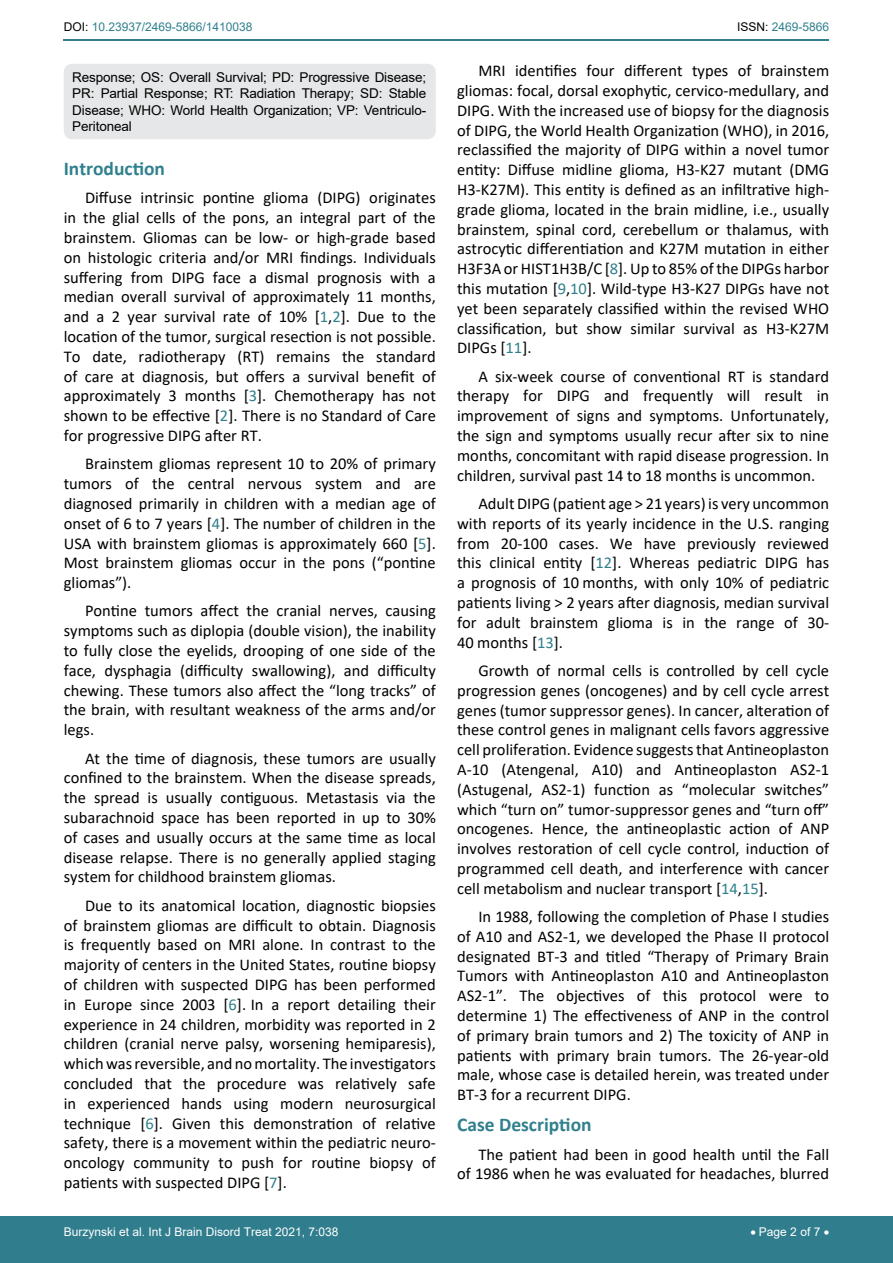
<style>
.page{position:relative;width:893px;height:1263px;background:#fff}
.page>*{position:absolute;margin:0;border:0;box-sizing:border-box;transform-origin:0 0}
.t1{font:700 19.5px "Calibri";color:#30808d}
.t2{font:16.5px/19.8px "Calibri";color:#000;text-align:justify}
.t3{font:13.5px/16.2px "Arial";letter-spacing:-.01em;color:#000;text-align:justify}
.t4{font:12px "Arial";color:#fff}
.t5{font:12px "Arial";color:#30808d}
.s1{color:#000}
.s2{color:#30808d}
</style>
<div class="page">
<hr style="left:64px;top:40px;width:765px;height:1px;background:#30808d">
<div style="left:0;top:1217px;width:893px;height:46px;background:#307d8d"></div>
<div style="left:64px;top:64px;width:372px;height:75px;background:#e6e7e8;border-radius:9px"></div>
<p class="t5" style="left:64px;top:19px;width:190px"><span class="s1">DOI:</span> 10.23937/2469-5866/1410038</p>
<p class="t5" style="left:737px;top:19px;width:94px"><span class="s1">ISSN:</span> 2469-5866</p>
<p class="t3" style="left:72px;top:69px;width:355px">Response; OS: Overall Survival; PD: Progressive Disease; PR: Partial Response; RT: Radiation Therapy; SD: Stable Disease; WHO: World Health Organization; VP: Ventriculo-Peritoneal</p>
<p class="t1" style="left:64px;top:155px;width:103px">Introduction</p>
<p class="t2" style="left:64px;top:188px;width:374px;text-indent:21px">Diffuse intrinsic pontine glioma (DIPG) originates in the glial cells of the pons, an integral part of the brainstem. Gliomas can be low- or high-grade based on histologic criteria and/or MRI findings. Individuals suffering from DIPG face a dismal prognosis with a median overall survival of approximately 11 months, and a 2 year survival rate of 10% [<span class="s2">1</span>,<span class="s2">2</span>]. Due to the location of the tumor, surgical resection is not possible.<br>To date, radiotherapy (RT) remains the standard of care at diagnosis, but offers a survival benefit of approximately 3 months [<span class="s2">3</span>]. Chemotherapy has not shown to be effective [<span class="s2">2</span>]. There is no Standard of Care for progressive DIPG after RT.</p>
<p class="t2" style="left:64px;top:454px;width:374px;text-indent:21px">Brainstem gliomas represent 10 to 20% of primary tumors of the central nervous system and are diagnosed primarily in children with a median age of onset of 6 to 7 years [<span class="s2">4</span>]. The number of children in the USA with brainstem gliomas is approximately 660 [<span class="s2">5</span>].<br>Most brainstem gliomas occur in the pons (“pontine gliomas”).</p>
<p class="t2" style="left:64px;top:601px;width:374px;text-indent:21px">Pontine tumors affect the cranial nerves, causing symptoms such as diplopia (double vision), the inability to fully close the eyelids, drooping of one side of the face, dysphagia (difficulty swallowing), and difficulty chewing. These tumors also affect the “long tracks” of the brain, with resultant weakness of the arms and/or legs.</p>
<p class="t2" style="left:64px;top:748px;width:374px;text-indent:21px">At the time of diagnosis, these tumors are usually confined to the brainstem. When the disease spreads, the spread is usually contiguous. Metastasis via the subarachnoid space has been reported in up to 30% of cases and usually occurs at the same time as local disease relapse. There is no generally applied staging system for childhood brainstem gliomas.</p>
<p class="t2" style="left:64px;top:895px;width:374px;text-indent:21px">Due to its anatomical location, diagnostic biopsies of brainstem gliomas are difficult to obtain. Diagnosis is frequently based on MRI alone. In contrast to the majority of centers in the United States, routine biopsy of children with suspected DIPG has been performed in Europe since 2003 [<span class="s2">6</span>]. In a report detailing their experience in 24 children, morbidity was reported in 2 children (cranial nerve palsy, worsening hemiparesis), which was reversible, and no mortality. The investigators concluded that the procedure was relatively safe in experienced hands using modern neurosurgical technique [<span class="s2">6</span>]. Given this demonstration of relative safety, there is a movement within the pediatric neuro&shy;oncology community to push for routine biopsy of patients with suspected DIPG [<span class="s2">7</span>].</p>
<p class="t2" style="left:457px;top:60px;width:374px;text-indent:21px">MRI identifies four different types of brainstem gliomas: focal, dorsal exophytic, cervico-medullary, and DIPG. With the increased use of biopsy for the diagnosis of DIPG, the World Health Organization (WHO), in 2016, reclassified the majority of DIPG within a novel tumor entity: Diffuse midline glioma, H3-K27 mutant (DMG H3-K27M). This entity is defined as an infiltrative high&shy;grade glioma, located in the brain midline, i.e., usually brainstem, spinal cord, cerebellum or thalamus, with astrocytic differentiation and K27M mutation in either H3F3A or HIST1H3B/C [<span class="s2">8</span>]. Up to 85% of the DIPGs harbor this mutation [<span class="s2">9</span>,<span class="s2">10</span>]. Wild-type H3-K27 DIPGs have not yet been separately classified within the revised WHO classification, but show similar survival as H3-K27M DIPGs [<span class="s2">11</span>].</p>
<p class="t2" style="left:457px;top:366px;width:374px;text-indent:21px">A six-week course of conventional RT is standard therapy for DIPG and frequently will result in improvement of signs and symptoms. Unfortunately, the sign and symptoms usually recur after six to nine months, concomitant with rapid disease progression. In children, survival past 14 to 18 months is uncommon.</p>
<p class="t2" style="left:457px;top:493px;width:374px;text-indent:21px">Adult DIPG (patient age &gt; 21 years) is very uncommon with reports of its yearly incidence in the U.S. ranging from 20-100 cases. We have previously reviewed this clinical entity [<span class="s2">12</span>]. Whereas pediatric DIPG has a prognosis of 10 months, with only 10% of pediatric patients living &gt; 2 years after diagnosis, median survival for adult brainstem glioma is in the range of 30- 40 months [<span class="s2">13</span>].</p>
<p class="t2" style="left:457px;top:660px;width:374px;text-indent:21px">Growth of normal cells is controlled by cell cycle progression genes (oncogenes) and by cell cycle arrest genes (tumor suppressor genes). In cancer, alteration of these control genes in malignant cells favors aggressive cell proliferation. Evidence suggests that Antineoplaston A-10 (Atengenal, A10) and Antineoplaston AS2-1 (Astugenal, AS2-1) function as “molecular switches” which “turn on” tumor-suppressor genes and “turn off” oncogenes. Hence, the antineoplastic action of ANP involves restoration of cell cycle control, induction of programmed cell death, and interference with cancer cell metabolism and nuclear transport [<span class="s2">14</span>,<span class="s2">15</span>].</p>
<p class="t2" style="left:457px;top:906px;width:374px;text-indent:21px">In 1988, following the completion of Phase I studies of A10 and AS2-1, we developed the Phase II protocol designated BT-3 and titled “Therapy of Primary Brain Tumors with Antineoplaston A10 and Antineoplaston AS2-1”. The objectives of this protocol were to determine 1) The effectiveness of ANP in the control of primary brain tumors and 2) The toxicity of ANP in patients with primary brain tumors. The 26-year-old male, whose case is detailed herein, was treated under BT-3 for a recurrent DIPG.</p>
<p class="t1" style="left:457px;top:1111px;width:136px">Case Description</p>
<p class="t2" style="left:457px;top:1144px;width:374px;text-align:right">The patient had been in good health until the Fall<br>of 1986 when he was evaluated for headaches, blurred</p>
<p class="t4" style="left:64px;top:1223px;width:276px">Burzynski et al. Int J Brain Disord Treat 2021, 7:038</p>
<p class="t4" style="left:750px;top:1223px;width:80px">• Page 2 of 7 •</p>
</div>
